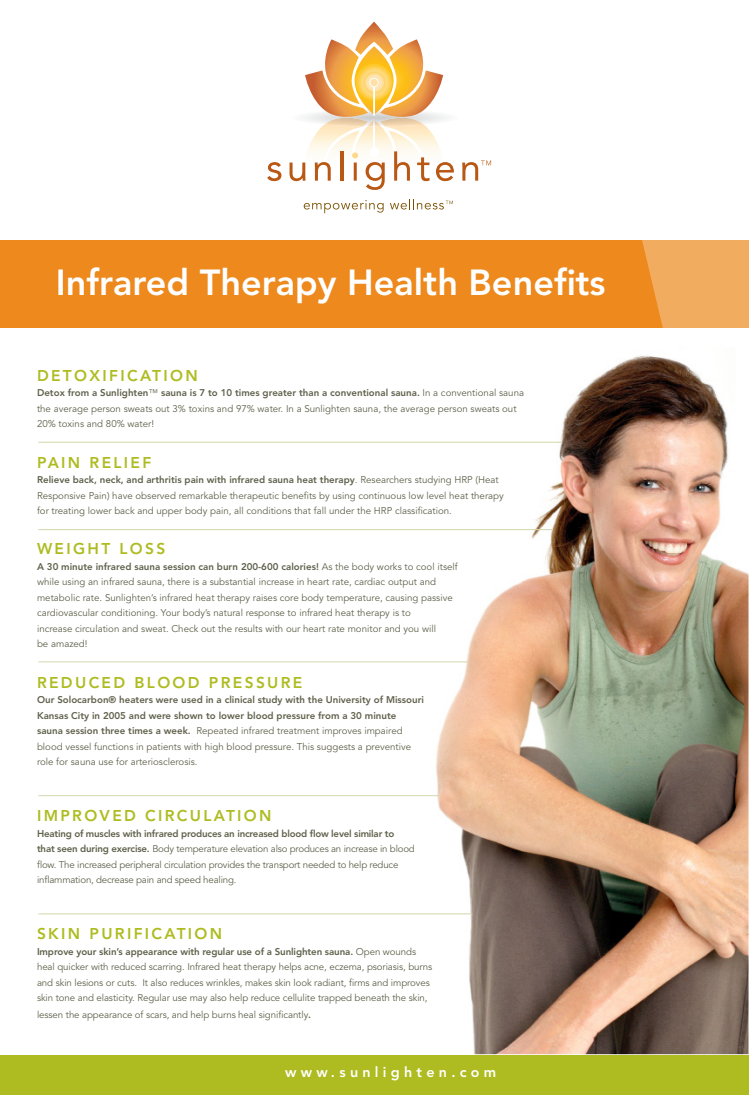
<style>
.page{position:relative;width:749px;height:1095px;background:#fff}
.page>*{position:absolute;margin:0;border:0;box-sizing:border-box;transform-origin:0 0}
.t1{font:800 36px "Avenir LT Std";color:#fff}
.t2{font:800 15.52px "Avenir";letter-spacing:.15em;color:#aebc21}
.t3{font:800 14.24px "Avenir";letter-spacing:.3em;color:#fff}
.t4{font:9.72px/15.5px "Avenir";color:#60614b}
.t5{font:800 9.72px/15.5px "Avenir";color:#60614b}
.t6{font:9.72px/15.5px "Avenir";letter-spacing:-.02em;color:#60614b}
.s1{font-weight:800}
.s2{font-family:"Avenir LT Std";font-weight:300}
.s3{font-family:"Avenir LT Std"}
.s4{font-weight:400}
</style>
<div class="page">
<img style="left:411px;top:355px;width:337px;height:699px">
<div style="left:0;top:240px;width:749px;height:88px;background:#ed891d"></div>
<hr style="left:38px;top:913px;width:434px;height:1px;background:#d3d7ab">
<hr style="left:38px;top:795px;width:401px;height:1px;background:#d3d7ab">
<hr style="left:38px;top:661px;width:430px;height:1px;background:#d3d7ab">
<hr style="left:38px;top:529px;width:514px;height:1px;background:#d3d7ab">
<hr style="left:38px;top:442px;width:524px;height:1px;background:#d3d7ab">
<div style="left:0;top:1054px;width:749px;height:40px;background:#aebc21"></div>
<svg style="left:267px;top:162px;width:14px;height:19px"></svg>
<svg style="left:289px;top:22px;width:202px;height:191px"></svg>
<svg style="left:642px;top:240px;width:107px;height:88px;background:#f1a859"></svg>
<p class="t1" style="left:56px;top:261px;width:551px">Infrared Therapy Health Benefits</p>
<p class="t2" style="left:37px;top:366px;width:162px">DETOXIFICATION</p>
<p class="t4" style="left:37px;top:385px;width:488px"><span class="s1">Detox from a Sunlighten</span><span class="s2">™</span> <span class="s1">sauna is 7 to 10 times greater than a conventional sauna.</span> In a conventional sauna the average person sweats out 3% toxins and 97% water. In a Sunlighten sauna, the average person sweats out<br>20% toxins and 80% water!</p>
<p class="t2" style="left:37px;top:453px;width:116px">PAIN RELIEF</p>
<p class="t4" style="left:37px;top:472px;width:468px"><span class="s1">Relieve back, neck, and arthritis pain with infrared sauna heat therapy</span>. Researchers studying HRP (Heat<br>Responsive Pain) have observed remarkable therapeutic benefits by using continuous low level heat therapy for treating lower back and upper body pain, all conditions that fall under the HRP classification.</p>
<p class="t2" style="left:37px;top:539px;width:130px">WEIGHT LOSS</p>
<p class="t4" style="left:37px;top:558px;width:422px"><span class="s1">A 30 minute infrared sauna session can burn 200-600 calories!</span> As the body works to cool itself while using an infrared sauna, there is a substantial increase in heart rate, cardiac output and metabolic rate. Sunlighten’s infrared heat therapy raises core body temperature, causing passive cardiovascular conditioning. Your body’s natural response to infrared heat therapy is to<br>increase circulation and sweat. Check out the results with our heart rate monitor and you will<br>be amazed!</p>
<p class="t2" style="left:37px;top:673px;width:267px">REDUCED BLOOD PRESSURE</p>
<p class="t5" style="left:37px;top:692px;width:388px">Our Solocarbon<span class="s3">®</span> heaters were used in a clinical study with the University of Missouri Kansas City in 2005 and were shown to lower blood pressure from a 30 minute sauna session three times a week. <span class="s4">Repeated infrared treatment improves impaired blood vessel functions in patients with high blood pressure. This suggests a preventive role for sauna use for arteriosclerosis.</span></p>
<p class="t2" style="left:37px;top:806px;width:236px">IMPROVED CIRCULATION</p>
<p class="t6" style="left:37px;top:826px;width:379px"><span class="s1">Heating of muscles with infrared produces an increased blood flow level similar to<br>that seen during exercise.</span> Body temperature elevation also produces an increase in blood flow. The increased peripheral circulation provides the transport needed to help reduce inflammation, decrease pain and speed healing.</p>
<p class="t2" style="left:37px;top:924px;width:187px">SKIN PURIFICATION</p>
<p class="t4" style="left:37px;top:943px;width:397px"><span class="s1">Improve your skin’s appearance with regular use of a Sunlighten sauna.</span> Open wounds heal quicker with reduced scarring. Infrared heat therapy helps acne, eczema, psoriasis, burns and skin lesions or cuts. It also reduces wrinkles, makes skin look radiant, firms and improves skin tone and elasticity. Regular use may also help reduce cellulite trapped beneath the skin,</p>
<p class="t4" style="left:37px;top:1007px;width:276px">lessen the appearance of scars, and help burns heal significantly<span class="s1">.</span></p>
<p class="t3" style="left:285px;top:1063px;width:213px">www.sunlighten.com</p>
</div>
